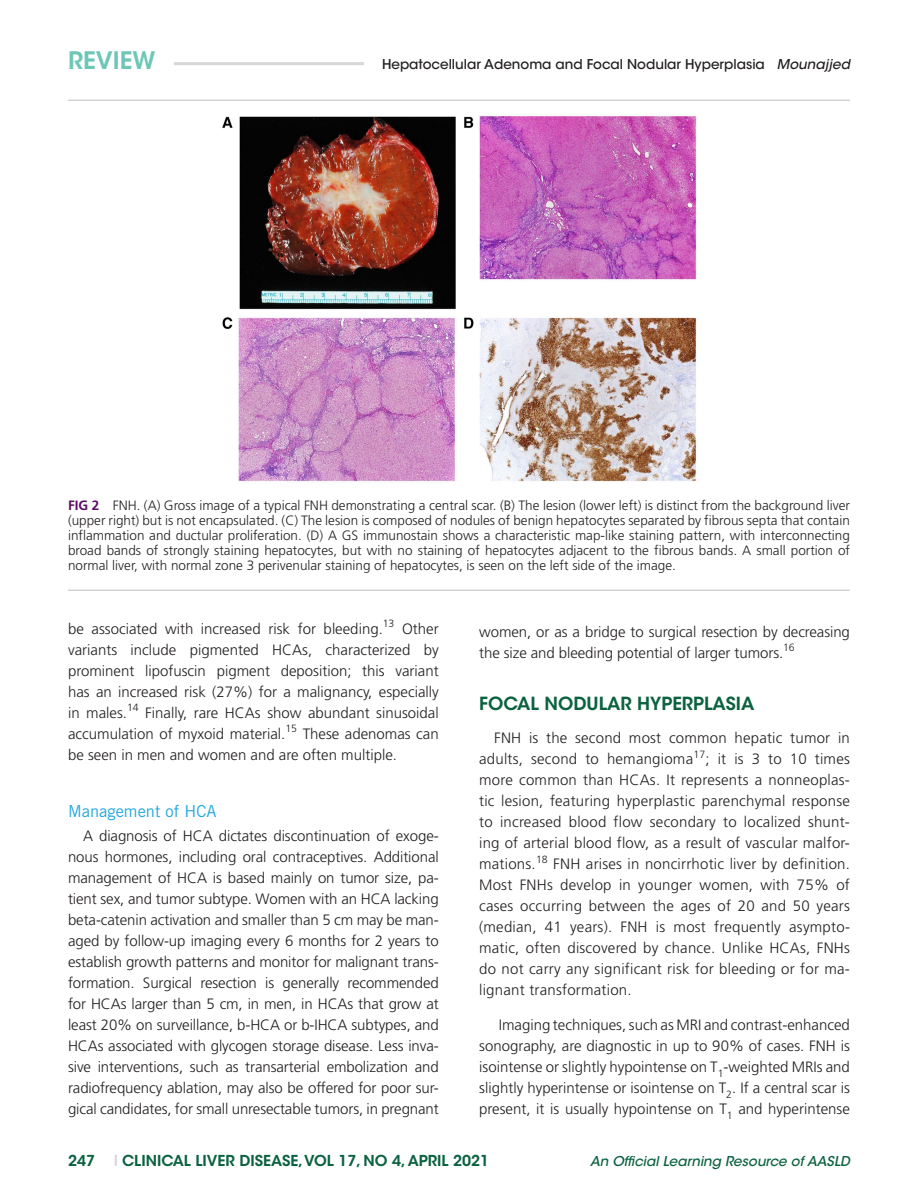
<style>
.page{position:relative;width:918px;height:1188px;background:#fff}
.page>*{position:absolute;margin:0;border:0;box-sizing:border-box;transform-origin:0 0}
.t1{font:600 24px "ITC Avant Garde Std";color:#6ec7b6}
.t2{font:600 18px "ITC Avant Garde Std";color:#0b6241}
.t3{font:16.5px "Trade Gothic LT Std";color:#22a7de}
.t4{font:300 15px/21px "Frutiger LT Std";color:#231f20;text-align:justify}
.t5{font:600 15px "ITC Avant Garde Std";color:#0b6241}
.t6{font:300 13.5px/15px "Frutiger LT Std";color:#231f20;text-align:justify}
.t7{font:500 13.5px "ITC Avant Garde Std";color:#231f20}
.t8{font:italic 500 13.5px "ITC Avant Garde Std";color:#0b6241}
.t9{font:300 10.5px "Frutiger LT Std";color:#231f20}
.s1{font-style:italic}
.s2{font-weight:700;color:#5c0d67}
</style>
<div class="page">
<hr style="left:173px;top:62px;width:584px;height:3px;background:#d6d7d8">
<div style="left:364px;top:59px;width:486px;height:19px;background:#fff"></div>
<div style="left:68px;top:52px;width:106px;height:24px;background:#fff"></div>
<hr style="left:68px;top:590px;width:782px;height:1px;background:#c7c8ca">
<img style="left:222px;top:116px;width:476px;height:366px">
<hr style="left:68px;top:100px;width:782px;height:1px;background:#c7c8ca">
<h1 class="t1" style="left:68px;top:46px;width:89px">REVIEW</h1>
<p class="t7" style="left:382px;top:56px;width:469px">Hepatocellular Adenoma and Focal Nodular Hyperplasia <span class="s1">Mounajjed</span></p>
<p class="t6" style="left:68px;top:498px;width:784px"><span class="s2">FIG 2</span> FNH. (A) Gross image of a typical FNH demonstrating a central scar. (B) The lesion (lower left) is distinct from the background liver (upper right) but is not encapsulated. (C) The lesion is composed of nodules of benign hepatocytes separated by fibrous septa that contain inflammation and ductular proliferation. (D) A GS immunostain shows a characteristic map-like staining pattern, with interconnecting broad bands of strongly staining hepatocytes, but with no staining of hepatocytes adjacent to the fibrous bands. A small portion of normal liver, with normal zone 3 perivenular staining of hepatocytes, is seen on the left side of the image.</p>
<p class="t4" style="left:68px;top:619px;width:316px">be associated with increased risk for bleeding.</p>
<p class="t9" style="left:383px;top:618px;width:13px">13</p>
<p class="t4" style="left:68px;top:619px;width:372px;text-indent:334px">Other variants include pigmented HCAs, characterized by prominent lipofuscin pigment deposition; this variant has an increased risk (27%) for a malignancy, especially in males.</p>
<p class="t9" style="left:127px;top:702px;width:13px">14</p>
<p class="t4" style="left:68px;top:703px;width:372px;text-indent:77px">Finally, rare HCAs show abundant sinusoidal accumulation of myxoid material.</p>
<p class="t9" style="left:285px;top:723px;width:13px">15</p>
<p class="t4" style="left:68px;top:724px;width:372px;text-indent:235px">These adenomas can be seen in men and women and are often multiple.</p>
<p class="t3" style="left:68px;top:801px;width:150px">Management of HCA</p>
<p class="t4" style="left:68px;top:825px;width:372px;text-indent:15px">A diagnosis of HCA dictates discontinuation of exoge&shy;nous hormones, including oral contraceptives. Additional management of HCA is based mainly on tumor size, pa&shy;tient sex, and tumor subtype. Women with an HCA lacking beta-catenin activation and smaller than 5 cm may be man&shy;aged by follow-up imaging every 6 months for 2 years to establish growth patterns and monitor for malignant trans&shy;formation. Surgical resection is generally recommended for HCAs larger than 5 cm, in men, in HCAs that grow at least 20% on surveillance, b-HCA or b-IHCA subtypes, and HCAs associated with glycogen storage disease. Less inva&shy;sive interventions, such as transarterial embolization and radiofrequency ablation, may also be offered for poor sur&shy;gical candidates, for small unresectable tumors, in pregnant</p>
<p class="t4" style="left:479px;top:621px;width:372px">women, or as a bridge to surgical resection by decreasing the size and bleeding potential of larger tumors.<sup>16</sup></p>
<p class="t2" style="left:479px;top:692px;width:131px">FOCAL NODULAR</p>
<p class="t2" style="left:637px;top:692px;width:78px">HYPERPLASIA</p>
<p class="t4" style="left:479px;top:728px;width:372px;text-indent:15px">FNH is the second most common hepatic tumor in adults, second to hemangioma</p>
<p class="t9" style="left:693px;top:748px;width:13px">17</p>
<p class="t4" style="left:479px;top:749px;width:372px;text-indent:226px">; it is 3 to 10 times more common than HCAs. It represents a nonneoplas&shy;tic lesion, featuring hyperplastic parenchymal response to increased blood flow secondary to localized shunt&shy;ing of arterial blood flow, as a result of vascular malfor&shy;mations.</p>
<p class="t9" style="left:536px;top:853px;width:13px">18</p>
<p class="t4" style="left:479px;top:854px;width:372px;text-indent:74px">FNH arises in noncirrhotic liver by definition.<br>Most FNHs develop in younger women, with 75% of cases occurring between the ages of 20 and 50 years (median, 41 years). FNH is most frequently asympto&shy;matic, often discovered by chance. Unlike HCAs, FNHs do not carry any significant risk for bleeding or for ma&shy;lignant transformation.</p>
<p class="t4" style="left:479px;top:1014px;width:372px;text-indent:20px">Imaging techniques, such as MRI and contrast-enhanced sonography, are diagnostic in up to 90% of cases. FNH is isointense or slightly hypointense on T<sub>1</sub>-weighted MRIs and slightly hyperintense or isointense on T<sub>2</sub>. If a central scar is present, it is usually hypointense on T<sub>1</sub> and hyperintense</p>
<p class="t5" style="left:68px;top:1151px;width:368px">247 <sup>|</sup>CLINICAL LIVER DISEASE, VOL 17, NO 4, APRIL</p>
<p class="t5" style="left:453px;top:1151px;width:38px">2021</p>
<p class="t8" style="left:590px;top:1153px;width:261px">An Official Learning Resource of AASLD</p>
</div>
